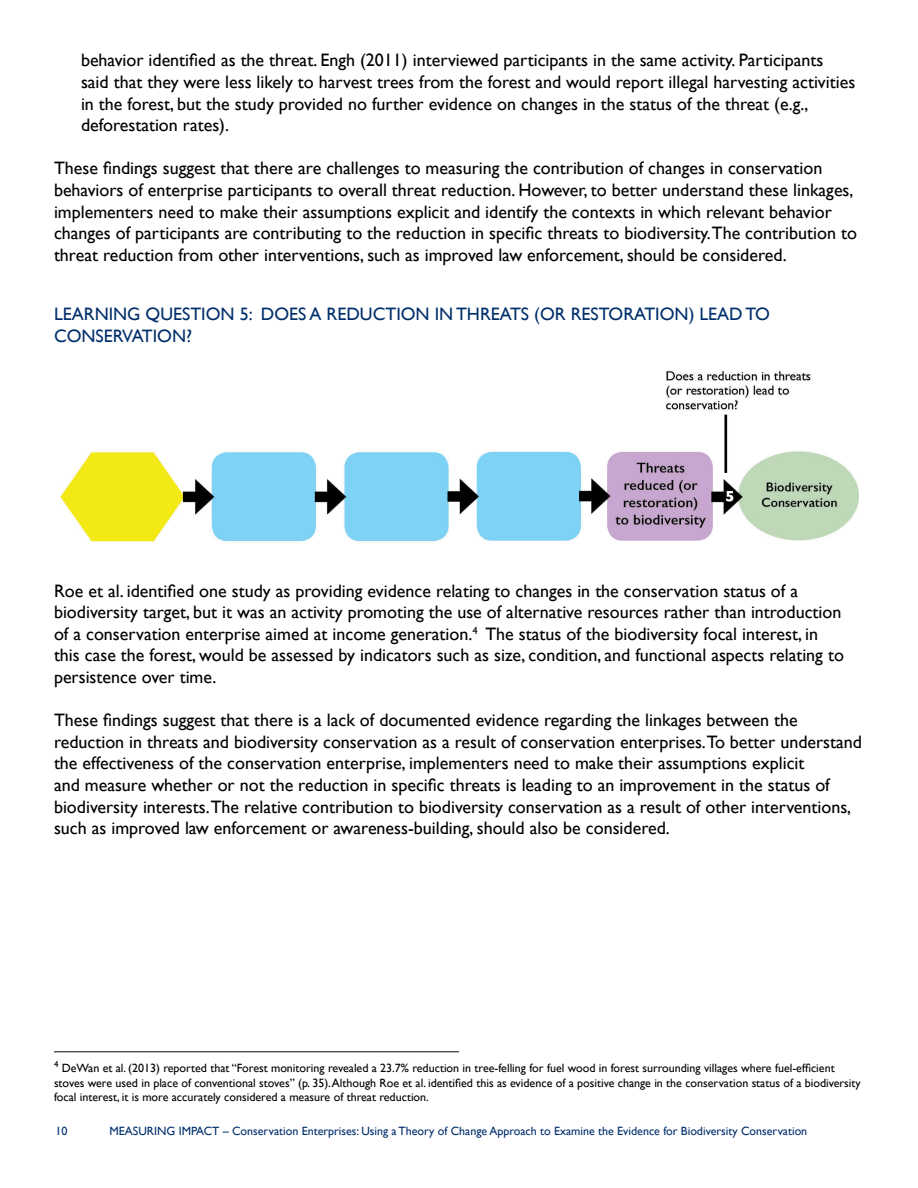
<style>
.page{position:relative;width:918px;height:1188px;background:#fff}
.page>*{position:absolute;margin:0;border:0;box-sizing:border-box;transform-origin:0 0}
.t1{font:18px/21.6px "Gill Sans";color:#000}
.t2{font:18px/21.6px "Gill Sans";color:#002f6c}
.t3{font:12px/14.4px "Gill Sans";color:#000}
.t4{font:12px "Gill Sans";color:#002f6c}
</style>
<div class="page">
<img style="left:60px;top:370px;width:799px;height:172px">
<hr style="left:54px;top:1051px;width:405px;height:1px;background:#010c03">
<p class="t1" style="left:81px;top:49px;width:776px">behavior identified as the threat. Engh (2011) interviewed participants in the same activity. Participants said that they were less likely to harvest trees from the forest and would report illegal harvesting activities in the forest, but the study provided no further evidence on changes in the status of the threat (e.g., deforestation rates).</p>
<p class="t1" style="left:54px;top:157px;width:805px">These findings suggest that there are challenges to measuring the contribution of changes in conservation behaviors of enterprise participants to overall threat reduction. However, to better understand these linkages, implementers need to make their assumptions explicit and identify the contexts in which relevant behavior changes of participants are contributing to the reduction in specific threats to biodiversity.The contribution to threat reduction from other interventions, such as improved law enforcement, should be considered.</p>
<p class="t2" style="left:54px;top:303px;width:718px">LEARNING QUESTION 5: DOES A REDUCTION IN THREATS (OR RESTORATION) LEAD TO<br>CONSERVATION?</p>
<p class="t1" style="left:54px;top:580px;width:791px">Roe et al. identified one study as providing evidence relating to changes in the conservation status of a biodiversity target, but it was an activity promoting the use of alternative resources rather than introduction of a conservation enterprise aimed at income generation.<sup>4</sup> The status of the biodiversity focal interest, in this case the forest, would be assessed by indicators such as size, condition, and functional aspects relating to persistence over time.</p>
<p class="t1" style="left:54px;top:709px;width:810px">These findings suggest that there is a lack of documented evidence regarding the linkages between the reduction in threats and biodiversity conservation as a result of conservation enterprises.To better understand the effectiveness of the conservation enterprise, implementers need to make their assumptions explicit<br>and measure whether or not the reduction in specific threats is leading to an improvement in the status of biodiversity interests.The relative contribution to biodiversity conservation as a result of other interventions, such as improved law enforcement or awareness-building, should also be considered.</p>
<p class="t3" style="left:54px;top:1061px;width:808px"><sup>4</sup> DeWan et al. (2013) reported that “Forest monitoring revealed a 23.7% reduction in tree-felling for fuel wood in forest surrounding villages where fuel-efficient stoves were used in place of conventional stoves” (p. 35). Although Roe et al. identified this as evidence of a positive change in the conservation status of a biodiversity focal interest, it is more accurately considered a measure of threat reduction.</p>
<p class="t4" style="left:56px;top:1124px;width:13px">10</p>
<p class="t4" style="left:110px;top:1124px;width:699px">MEASURING IMPACT – Conservation Enterprises: Using a Theory of Change Approach to Examine the Evidence for Biodiversity Conservation</p>
</div>
